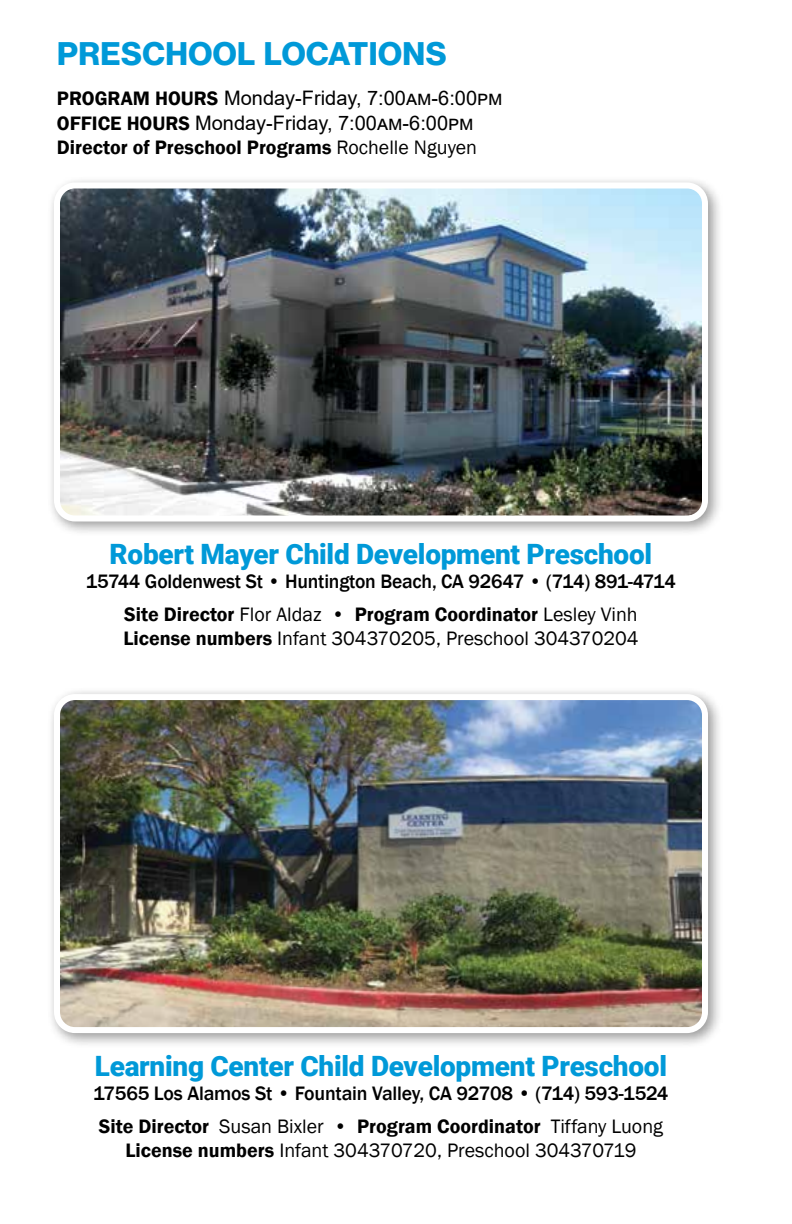
<style>
.page{position:relative;width:792px;height:1224px;background:#fff}
.page>*{position:absolute;margin:0;border:0;box-sizing:border-box;transform-origin:0 0}
.t1{font:32px "N Haas Grotesk DS Pro 75 Bd";letter-spacing:.015em;color:#0099d8}
.t2{font:900 28px "Roboto";letter-spacing:-.01em;color:#0099d8}
.t3{font:500 20px/33px "Franklin Gothic";letter-spacing:-.01em;color:#000;text-align:center}
.t4{font:20px "Franklin Gothic";color:#000}
.t5{font:20px/25px "Arial";color:#000}
.t6{font:600 20px "Franklin Gothic";color:#000}
.s1{font-family:"Franklin Gothic";font-weight:600}
.s2{font-weight:400}
.s3{font-weight:600}
</style>
<div class="page">
<div style="left:47px;top:687px;width:677px;height:362px;background:#000;opacity:.4"></div>
<img style="left:57px;top:697px;width:648px;height:333px">
<div style="left:54px;top:694px;width:654px;height:339px;border:6px solid #fff;border-radius:18px"></div>
<div style="left:47px;top:176px;width:677px;height:361px;background:#000;opacity:.4"></div>
<img style="left:58px;top:186px;width:647px;height:332px">
<div style="left:54px;top:182px;width:654px;height:340px;border:6px solid #fff;border-radius:18px"></div>
<h1 class="t1" style="left:57px;top:35px;width:391px">PRESCHOOL LOCATIONS</h1>
<p class="t5" style="left:57px;top:85px;width:447px"><span class="s1">PROGRAM HOURS</span> Monday-Friday, 7:00am-6:00pm<br><span class="s1">OFFICE HOURS</span> Monday-Friday, 7:00am-6:00pm</p>
<p class="t6" style="left:57px;top:135px;width:422px">Director of Preschool Programs <span class="s2">Rochelle Nguyen</span></p>
<h2 class="t2" style="left:110px;top:535px;width:544px">Robert Mayer Child Development Preschool</h2>
<p class="t3" style="left:86px;top:565px;width:591px">15744 Goldenwest St • Huntington Beach, CA 92647 • (714) 891-4714<br><span class="s3">Site Director</span> <span class="s2">Flor Aldaz •</span> <span class="s3">Program Coordinator</span> <span class="s2">Lesley Vinh</span></p>
<p class="t4" style="left:123px;top:626px;width:517px"><span class="s3">License numbers</span> Infant 304370205, Preschool 304370204</p>
<h2 class="t2" style="left:95px;top:1047px;width:574px">Learning Center Child Development Preschool</h2>
<p class="t3" style="left:93px;top:1077px;width:577px;text-align:left">17565 Los Alamos St • Fountain Valley, CA 92708 • (714) 593-1524<br><span class="s3">Site Director</span> <span class="s2">Susan Bixler •</span> <span class="s3">Program Coordinator</span> <span class="s2">Tiffany Luong</span></p>
<p class="t4" style="left:125px;top:1138px;width:513px"><span class="s3">License numbers</span> Infant 304370720, Preschool 304370719</p>
</div>
